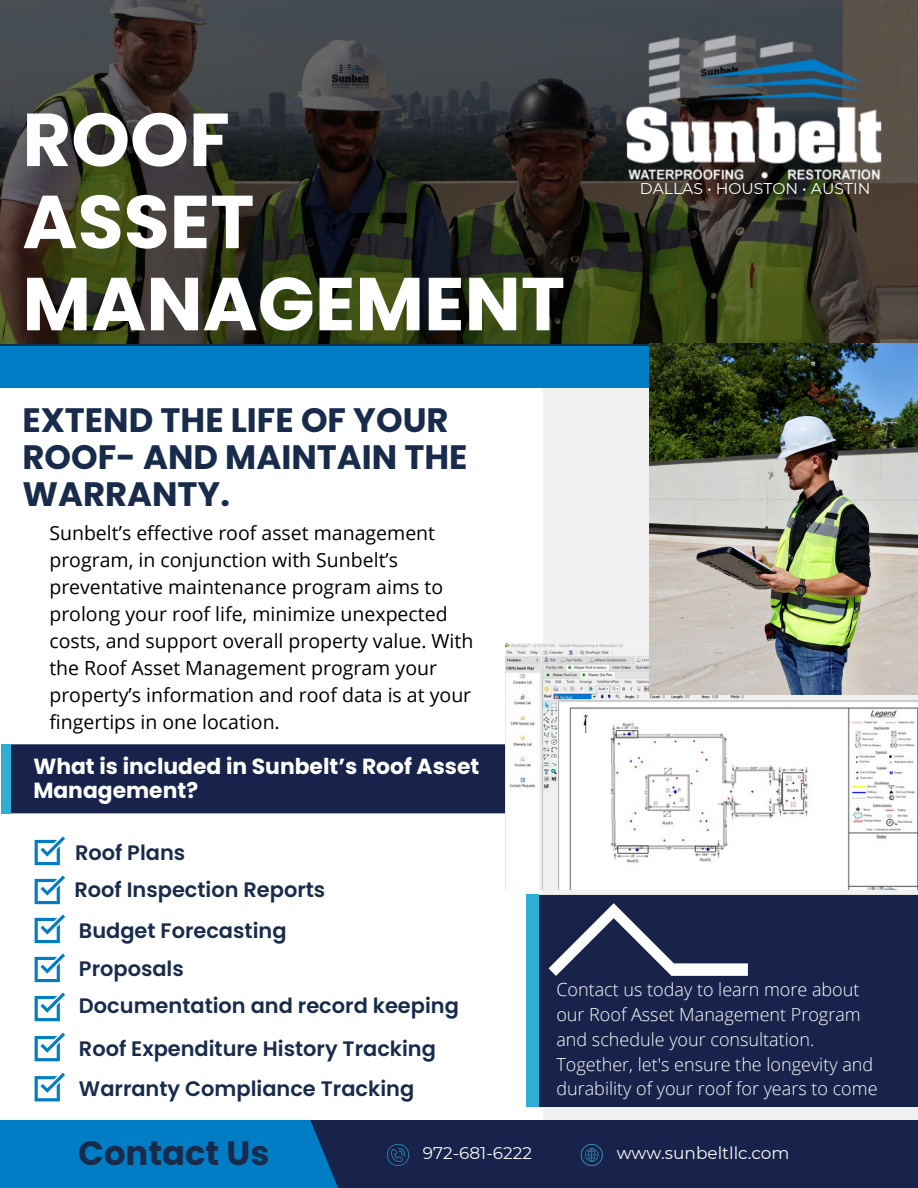
<style>
.page{position:relative;width:918px;height:1188px;background:#fff}
.page>*{position:absolute;margin:0;border:0;box-sizing:border-box;transform-origin:0 0}
.t1{font:700 74.85px/82.2px "Poppins";color:#fff}
.t2{font:700 33.9px/37px "Poppins";color:#182b4b}
.t3{font:700 21.9px/23.7px "Poppins";color:#fff}
.t4{font:600 20.85px/40px "Poppins";color:#182b4b}
.t5{font:19.5px/27px "Open Sans";color:#000}
.t6{font:300 18px/24.8px "Open Sans";color:#fff}
.t7{font:16.95px "Montserrat";color:#fafafa}
.t8{font:15.6px "Montserrat";color:#fff}
</style>
<div class="page">
<div style="left:543px;top:0;width:375px;height:1188px;background:#f1f1f1"></div>
<div style="left:234px;top:1120px;width:684px;height:68px;background:#18234b"></div>
<div style="left:0;top:1120px;width:338px;height:68px;background:#017dc6"></div>
<svg style="left:581px;top:1144px;width:22px;height:22px"></svg>
<svg style="left:387px;top:1144px;width:22px;height:22px"></svg>
<div style="left:0;top:346px;width:649px;height:42px;background:#017dc6"></div>
<svg style="left:0;top:0;width:918px;height:346px;background:#35372b"></svg>
<img style="left:617px;top:14px;width:275px;height:184px">
<div style="left:1px;top:744px;width:514px;height:69px;background:#18234b;border-radius:3px"></div>
<div style="left:1px;top:744px;width:10px;height:69px;background:#30add4"></div>
<svg style="left:35px;top:875px;width:30px;height:29px"></svg>
<svg style="left:35px;top:914px;width:30px;height:29px"></svg>
<svg style="left:35px;top:953px;width:30px;height:29px"></svg>
<svg style="left:35px;top:993px;width:30px;height:28px"></svg>
<svg style="left:35px;top:1033px;width:30px;height:28px"></svg>
<div style="left:538px;top:895px;width:380px;height:212px;background:#18234b"></div>
<div style="left:526px;top:895px;width:12px;height:212px;background:#30add4"></div>
<svg style="left:549px;top:903px;width:199px;height:73px"></svg>
<svg style="left:35px;top:1073px;width:30px;height:28px"></svg>
<svg style="left:35px;top:837px;width:30px;height:28px"></svg>
<img style="left:505px;top:643px;width:413px;height:247px">
<img style="left:649px;top:343px;width:269px;height:351px">
<h1 class="t1" style="left:22px;top:99px;width:544px">ROOF<br>ASSET<br>MANAGEMENT</h1>
<h2 class="t2" style="left:22px;top:401px;width:447px">EXTEND THE LIFE OF YOUR<br>ROOF- AND MAINTAIN THE<br>WARRANTY.</h2>
<p class="t5" style="left:49px;top:519px;width:426px">Sunbelt’s effective roof asset management program, in conjunction with Sunbelt’s preventative maintenance program aims to prolong your roof life, minimize unexpected costs, and support overall property value. With the Roof Asset Management program your property’s information and roof data is at your fingertips in one location.</p>
<p class="t3" style="left:33px;top:755px;width:448px">What is included in Sunbelt’s Roof Asset<br>Management?</p>
<p class="t4" style="left:75px;top:833px;width:112px">Roof Plans</p>
<p class="t4" style="left:74px;top:870px;width:252px">Roof Inspection Reports</p>
<p class="t8" style="left:640px;top:178px;width:232px">DALLAS • HOUSTON • AUSTIN</p>
<p class="t4" style="left:79px;top:912px;width:209px;line-height:37.8px">Budget Forecasting<br>Proposals</p>
<p class="t4" style="left:79px;top:986px;width:381px">Documentation and record keeping</p>
<p class="t4" style="left:79px;top:1029px;width:358px">Roof Expenditure History Tracking<br>Warranty Compliance Tracking</p>
<p class="t6" style="left:556px;top:977px;width:323px">Contact us today to learn more about our Roof Asset Management Program and schedule your consultation.<br>Together, let's ensure the longevity and durability of your roof for years to come</p>
<h2 class="t2" style="left:78px;top:1135px;width:193px">Contact Us</h2>
<p class="t7" style="left:423px;top:1142px;width:111px">972-681-6222</p>
<p class="t7" style="left:617px;top:1142px;width:174px">www.sunbeltllc.com</p>
</div>
